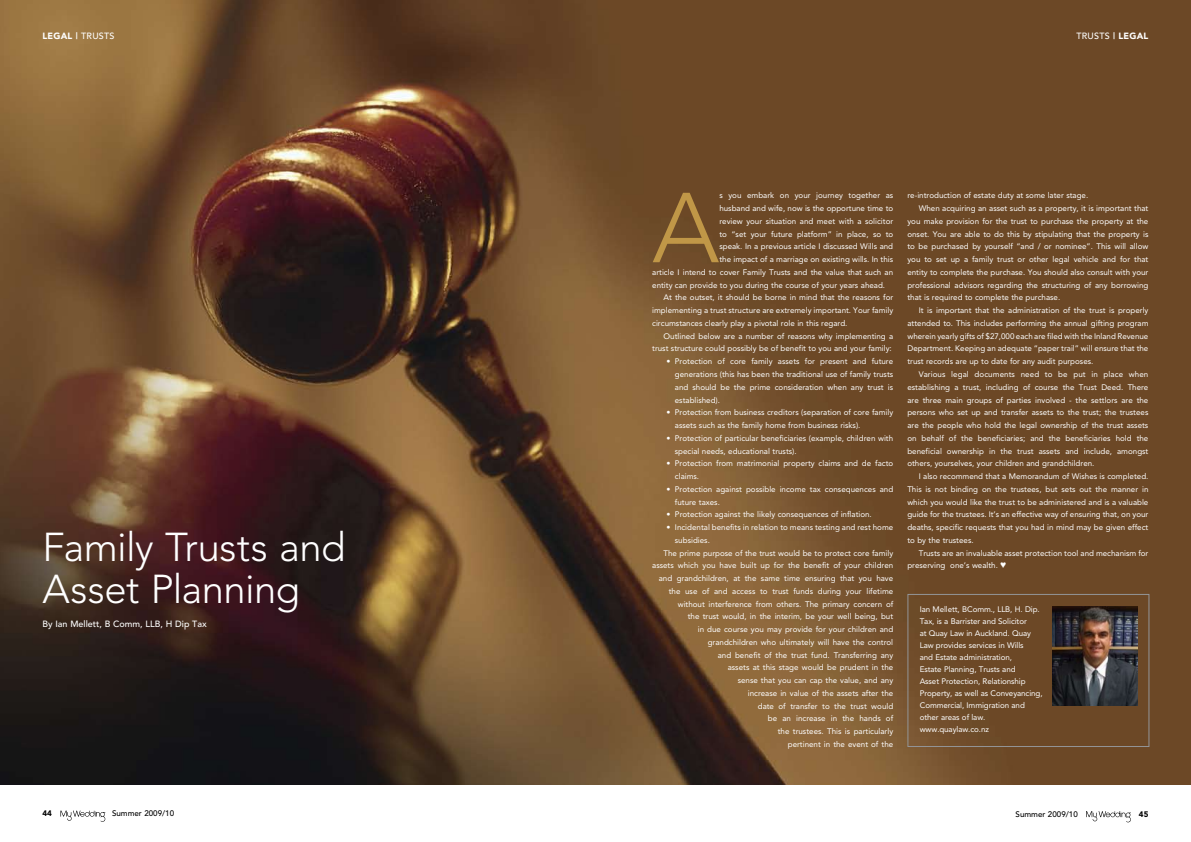
<style>
.page{position:relative;width:1191px;height:842px;background:#fff}
.page>*{position:absolute;margin:0;border:0;box-sizing:border-box;transform-origin:0 0}
.t1{font:300 98.1px "Avenir";color:#c09747}
.t2{font:300 40px/42px "Avenir";letter-spacing:-.015em;color:#fff}
.t3{font:500 9px "Avenir";color:#fff}
.t4{font:8px/12px "Avenir";color:#fff}
.t5{font:500 8px "Avenir";color:#000}
.t6{font:900 8px "Avenir";color:#000}
.s1{font-weight:900}
.s2{font-weight:800}
</style>
<div class="page">
<svg style="left:60px;top:811px;width:45px;height:11px"></svg>
<svg style="left:1086px;top:811px;width:44px;height:11px"></svg>
<img style="left:0;top:0;width:1191px;height:784px">
<div style="left:907px;top:594px;width:242px;height:153px;border:1px solid #939598"></div>
<img style="left:1052px;top:607px;width:85px;height:99px">
<p class="t3" style="left:43px;top:31px;width:73px"><span class="s1">LEGAL</span> <span class="s2">|</span> TRUSTS</p>
<p class="t3" style="left:1076px;top:31px;width:73px">TRUSTS <span class="s2">|</span> <span class="s1">LEGAL</span></p>
<h2 class="t2" style="left:43px;top:526px;width:305px">Family Trusts and<br>Asset Planning</h2>
<p class="t3" style="left:43px;top:618px;width:166px">By Ian Mellett, B Comm, LLB, H Dip Tax</p>
<h1 class="t1" style="left:652px;top:171px;width:69px">A</h1>
<p class="t4" style="left:719px;top:190px;width:175px">s you embark on your journey together as</p>
<p class="t4" style="left:719px;top:202px;width:175px">husband and wife, now is the opportune time to</p>
<p class="t4" style="left:719px;top:215px;width:175px">review your situation and meet with a solicitor</p>
<p class="t4" style="left:719px;top:228px;width:175px">to “set your future platform” in place, so to</p>
<p class="t4" style="left:719px;top:241px;width:175px">speak. In a previous article I discussed Wills and</p>
<p class="t4" style="left:719px;top:253px;width:175px">the impact of a marriage on existing wills. In this</p>
<p class="t4" style="left:652px;top:266px;width:242px">article I intend to cover Family Trusts and the value that such an</p>
<p class="t4" style="left:652px;top:279px;width:234px">entity can provide to you during the course of your years ahead.</p>
<p class="t4" style="left:663px;top:292px;width:231px">At the outset, it should be borne in mind that the reasons for</p>
<p class="t4" style="left:652px;top:304px;width:242px">implementing a trust structure are extremely important. Your family</p>
<p class="t4" style="left:652px;top:317px;width:197px">circumstances clearly play a pivotal role in this regard.</p>
<p class="t4" style="left:663px;top:330px;width:231px">Outlined below are a number of reasons why implementing a</p>
<p class="t4" style="left:652px;top:343px;width:241px">trust structure could possibly be of benefit to you and your family:</p>
<p class="t4" style="left:675px;top:355px;width:220px;line-height:12.8px;text-align:justify;text-indent:-8px">• Protection of core family assets for present and future generations (this has been the traditional use of family trusts and should be the prime consideration when any trust is established).</p>
<p class="t4" style="left:675px;top:406px;width:220px;line-height:12.8px;text-indent:-8px">• Protection from business creditors (separation of core family assets such as the family home from business risks).</p>
<p class="t4" style="left:675px;top:432px;width:220px;line-height:12.8px;text-indent:-9px">• Protection of particular beneficiaries (example, children with special needs, educational trusts).</p>
<p class="t4" style="left:675px;top:457px;width:220px;line-height:12.8px;text-indent:-9px">• Protection from matrimonial property claims and de facto claims.</p>
<p class="t4" style="left:675px;top:483px;width:220px;line-height:12.8px;text-indent:-9px">• Protection against possible income tax consequences and future taxes.</p>
<p class="t4" style="left:666px;top:508px;width:207px">• Protection against the likely consequences of inflation.</p>
<p class="t4" style="left:666px;top:521px;width:228px">• Incidental benefits in relation to means testing and rest home</p>
<p class="t4" style="left:675px;top:534px;width:36px">subsidies.</p>
<p class="t4" style="left:663px;top:547px;width:231px">The prime purpose of the trust would be to protect core family</p>
<p class="t4" style="left:652px;top:559px;width:242px">assets which you have built up for the benefit of your children</p>
<p class="t4" style="left:658px;top:572px;width:236px">and grandchildren, at the same time ensuring that you have</p>
<p class="t4" style="left:668px;top:585px;width:226px">the use of and access to trust funds during your lifetime</p>
<p class="t4" style="left:677px;top:598px;width:217px">without interference from others. The primary concern of</p>
<p class="t4" style="left:687px;top:610px;width:207px">the trust would, in the interim, be your well being, but</p>
<p class="t4" style="left:697px;top:623px;width:197px">in due course you may provide for your children and</p>
<p class="t4" style="left:707px;top:636px;width:187px">grandchildren who ultimately will have the control</p>
<p class="t4" style="left:717px;top:649px;width:177px">and benefit of the trust fund. Transferring any</p>
<p class="t4" style="left:727px;top:661px;width:167px">assets at this stage would be prudent in the</p>
<p class="t4" style="left:737px;top:674px;width:157px">sense that you can cap the value, and any</p>
<p class="t4" style="left:747px;top:687px;width:147px">increase in value of the assets after the</p>
<p class="t4" style="left:757px;top:700px;width:137px">date of transfer to the trust would</p>
<p class="t4" style="left:767px;top:713px;width:127px">be an increase in the hands of</p>
<p class="t4" style="left:777px;top:725px;width:117px">the trustees. This is particularly</p>
<p class="t4" style="left:787px;top:738px;width:107px">pertinent in the event of the</p>
<p class="t4" style="left:907px;top:190px;width:182px">re-introduction of estate duty at some later stage.</p>
<p class="t4" style="left:918px;top:202px;width:231px">When acquiring an asset such as a property, it is important that</p>
<p class="t4" style="left:907px;top:215px;width:242px">you make provision for the trust to purchase the property at the</p>
<p class="t4" style="left:907px;top:228px;width:242px">onset. You are able to do this by stipulating that the property is</p>
<p class="t4" style="left:907px;top:241px;width:242px">to be purchased by yourself “and / or nominee”. This will allow</p>
<p class="t4" style="left:907px;top:253px;width:242px">you to set up a family trust or other legal vehicle and for that</p>
<p class="t4" style="left:907px;top:266px;width:242px">entity to complete the purchase. You should also consult with your</p>
<p class="t4" style="left:907px;top:279px;width:242px">professional advisors regarding the structuring of any borrowing</p>
<p class="t4" style="left:907px;top:292px;width:154px">that is required to complete the purchase.</p>
<p class="t4" style="left:918px;top:304px;width:231px">It is important that the administration of the trust is properly</p>
<p class="t4" style="left:907px;top:317px;width:242px">attended to. This includes performing the annual gifting program</p>
<p class="t4" style="left:907px;top:330px;width:242px">wherein yearly gifts of $27,000 each are filed with the Inland Revenue</p>
<p class="t4" style="left:907px;top:343px;width:242px">Department. Keeping an adequate “paper trail” will ensure that the</p>
<p class="t4" style="left:907px;top:355px;width:187px">trust records are up to date for any audit purposes.</p>
<p class="t4" style="left:918px;top:368px;width:231px">Various legal documents need to be put in place when</p>
<p class="t4" style="left:907px;top:381px;width:242px">establishing a trust, including of course the Trust Deed. There</p>
<p class="t4" style="left:907px;top:394px;width:242px">are three main groups of parties involved - the settlors are the</p>
<p class="t4" style="left:907px;top:406px;width:242px">persons who set up and transfer assets to the trust; the trustees</p>
<p class="t4" style="left:907px;top:419px;width:242px">are the people who hold the legal ownership of the trust assets</p>
<p class="t4" style="left:907px;top:432px;width:242px">on behalf of the beneficiaries; and the beneficiaries hold the</p>
<p class="t4" style="left:907px;top:445px;width:242px">beneficial ownership in the trust assets and include, amongst</p>
<p class="t4" style="left:907px;top:457px;width:188px">others, yourselves, your children and grandchildren.</p>
<p class="t4" style="left:918px;top:470px;width:231px">I also recommend that a Memorandum of Wishes is completed.</p>
<p class="t4" style="left:907px;top:483px;width:242px">This is not binding on the trustees, but sets out the manner in</p>
<p class="t4" style="left:907px;top:496px;width:242px">which you would like the trust to be administered and is a valuable</p>
<p class="t4" style="left:907px;top:508px;width:242px">guide for the trustees. It’s an effective way of ensuring that, on your</p>
<p class="t4" style="left:907px;top:521px;width:242px">deaths, specific requests that you had in mind may be given effect</p>
<p class="t4" style="left:907px;top:534px;width:68px">to by the trustees.</p>
<p class="t4" style="left:918px;top:547px;width:231px">Trusts are an invaluable asset protection tool and mechanism for</p>
<p class="t4" style="left:907px;top:559px;width:100px">preserving one’s wealth. ♥</p>
<p class="t4" style="left:919px;top:603px;width:124px">Ian Mellett, BComm., LLB, H. Dip.<br>Tax, is a Barrister and Solicitor<br>at Quay Law in Auckland. Quay<br>Law provides services in Wills<br>and Estate administration,<br>Estate Planning, Trusts and<br>Asset Protection, Relationship<br>Property, as well as Conveyancing,<br>Commercial, Immigration and other areas of law. www.quaylaw.co.nz</p>
<p class="t6" style="left:43px;top:809px;width:11px">44</p>
<p class="t5" style="left:112px;top:809px;width:64px">Summer 2009/10</p>
<p class="t5" style="left:1015px;top:809px;width:64px">Summer 2009/10</p>
<p class="t6" style="left:1139px;top:809px;width:11px">45</p>
</div>
